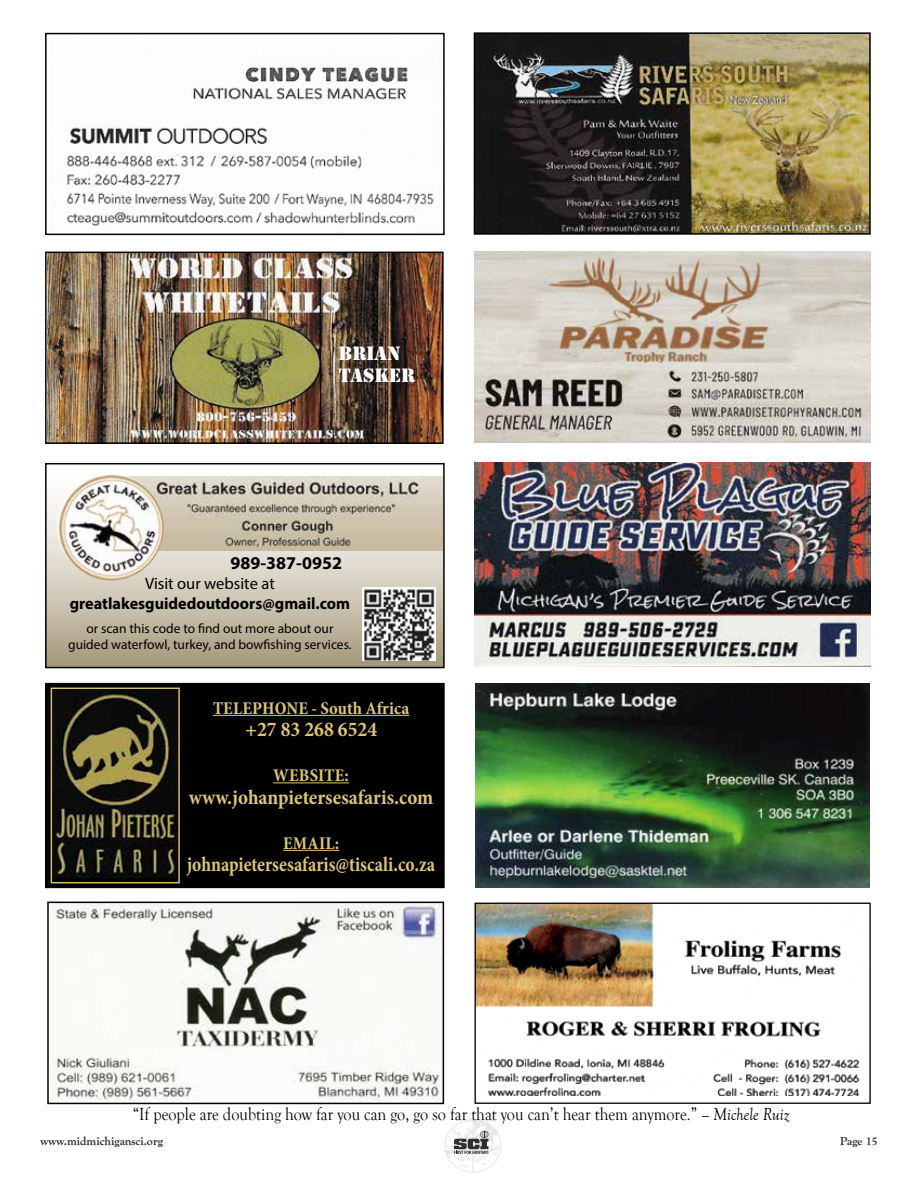
<style>
.page{position:relative;width:918px;height:1188px;background:#fff}
.page>*{position:absolute;margin:0;border:0;box-sizing:border-box;transform-origin:0 0}
.t1{font:700 condensed 21px "Minion Pro";color:#dec477}
.t2{font:700 condensed 21px "Minion Pro";color:#dec477;scale:.9 1}
.t3{font:18px "Goudy Old Style T";color:#000;scale:.9 1}
.t4{font:700 condensed 18px "Minion Pro";letter-spacing:.01em;color:#dec477}
.t5{font:700 18px "Myriad Pro";color:#000}
.t6{font:18px/21.6px "Stencil Std";color:#fff}
.t7{font:700 16.5px "Myriad Pro";color:#000}
.t8{font:16.5px "Myriad Pro";color:#000}
.t9{font:13.5px/16.2px "Myriad Pro";color:#000;text-align:center}
.t10{font:700 12px "Goudy Old Style T";color:#292829}
.s1{font-style:italic}
</style>
<div class="page">
<img style="left:444px;top:1119px;width:57px;height:54px">
<svg style="left:454px;top:1131px;width:35px;height:23px"></svg>
<div style="left:46px;top:684px;width:398px;height:203px;background:#000"></div>
<div style="left:45px;top:683px;width:400px;height:205px;border:2px solid #000"></div>
<img style="left:477px;top:35px;width:391px;height:197px">
<div style="left:474px;top:32px;width:397px;height:203px;border:2px solid #000"></div>
<img style="left:67px;top:66px;width:375px;height:161px">
<div style="left:45px;top:33px;width:400px;height:202px;border:2px solid #000"></div>
<img style="left:48px;top:255px;width:393px;height:186px">
<div style="left:45px;top:252px;width:399px;height:192px;border:2px solid #000"></div>
<div style="left:46px;top:464px;width:398px;height:204px;background:linear-gradient(to bottom,#fff,#aea186)"></div>
<div style="left:45px;top:463px;width:400px;height:205px;border:2px solid #000"></div>
<img style="left:130px;top:477px;width:313px;height:74px">
<img style="left:363px;top:588px;width:73px;height:72px">
<img style="left:57px;top:474px;width:107px;height:107px;border-radius:53px">
<img style="left:477px;top:905px;width:386px;height:190px">
<div style="left:475px;top:903px;width:396px;height:201px;border:1px solid #000"></div>
<img style="left:50px;top:905px;width:391px;height:196px">
<div style="left:47px;top:902px;width:397px;height:202px;border:2px solid #000"></div>
<img style="left:474px;top:252px;width:397px;height:191px">
<img style="left:528px;top:255px;width:275px;height:108px">
<img style="left:53px;top:690px;width:125px;height:188px">
<div style="left:51px;top:688px;width:129px;height:195px;border:1px solid #d6c074"></div>
<hr style="left:213px;top:715px;width:196px;height:1px;background:#dec477">
<hr style="left:273px;top:782px;width:76px;height:1px;background:#dec477">
<hr style="left:283px;top:850px;width:56px;height:1px;background:#dec477">
<img style="left:475px;top:463px;width:396px;height:204px">
<img style="left:475px;top:683px;width:395px;height:204px">
<p class="t6" style="left:339px;top:343px;width:78px">BRIAN<br>TASKER</p>
<p class="t5" style="left:231px;top:551px;width:113px">989-387-0952</p>
<p class="t8" style="left:145px;top:573px;width:131px">Visit our website at</p>
<p class="t7" style="left:70px;top:592px;width:282px">greatlakesguidedoutdoors@gmail.com</p>
<p class="t9" style="left:68px;top:620px;width:285px">or scan this code to find out more about our guided waterfowl, turkey, and bowfishing services.</p>
<p class="t4" style="left:213px;top:695px;width:198px">TELEPHONE - South Africa</p>
<p class="t1" style="left:245px;top:715px;width:134px">+27 83 268 6524</p>
<p class="t4" style="left:273px;top:763px;width:77px">WEBSITE:</p>
<p class="t1" style="left:189px;top:782px;width:246px">www.johanpietersesafaris.com</p>
<p class="t4" style="left:283px;top:830px;width:58px">EMAIL:</p>
<p class="t2" style="left:187px;top:850px;width:277px">johnapietersesafaris@tiscali.co.za</p>
<p class="t3" style="left:133px;top:1104px;width:731px">“If people are doubting how far you can go, go so far that you can’t hear them anymore.” <span class="s1">– Michele Ruiz</span></p>
<p class="t10" style="left:40px;top:1134px;width:124px">www.midmichigansci.org</p>
<p class="t10" style="left:840px;top:1134px;width:39px">Page 15</p>
</div>
